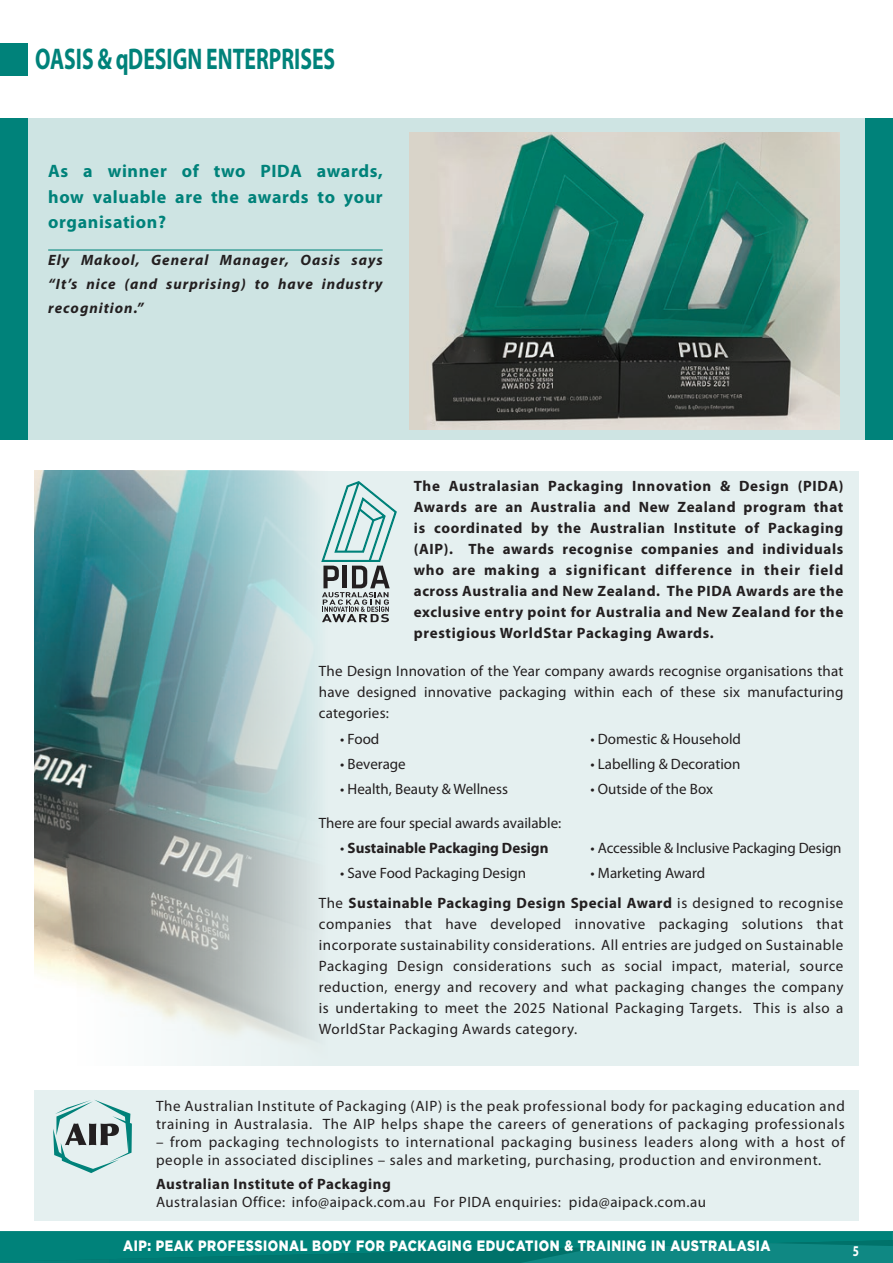
<style>
.page{position:relative;width:893px;height:1263px;background:#fff}
.page>*{position:absolute;margin:0;border:0;box-sizing:border-box;transform-origin:0 0}
.t1{font:700 30px "Myriad Pro";color:#00827a;scale:.72 1}
.t2{font:700 18px/25.5px "Myriad Pro";letter-spacing:.035em;color:#00827a;text-align:justify}
.t3{font:15px/21px "Myriad Pro";letter-spacing:.035em;color:#231f20;text-align:justify}
.t4{font:700 15px/21px "Myriad Pro";letter-spacing:.035em;color:#231f20;text-align:justify}
.t5{font:15px/29.5px "Myriad Pro";color:#231f20}
.t6{font:italic 700 15px/24px "Myriad Pro";letter-spacing:.065em;color:#231f20;text-align:justify}
.t7{font:900 15px "Gotham";letter-spacing:.045em;color:#fff;scale:.84 1}
.t8{font:15px "Myriad Pro";letter-spacing:-.01em;color:#231f20}
.t9{font:700 15px "Myriad Pro";color:#231f20}
.t10{font:700 15px "Myriad Pro";color:#fff;scale:.74 1}
.s1{font-weight:400}
.s2{font-weight:700}
</style>
<div class="page">
<div style="left:0;top:43px;width:27px;height:33px;background:#00827a"></div>
<div style="left:35px;top:471px;width:824px;height:594px;background:#e5f0f0"></div>
<img style="left:35px;top:471px;width:351px;height:594px">
<svg style="left:321px;top:481px;width:76px;height:141px"></svg>
<svg style="left:0;top:1231px;width:893px;height:32px;background:#038079"></svg>
<div style="left:35px;top:1090px;width:824px;height:131px;background:#e5f0f0"></div>
<svg style="left:53px;top:1100px;width:79px;height:73px"></svg>
<div style="left:27px;top:118px;width:839px;height:322px;background:#cee4e3"></div>
<div style="left:0;top:118px;width:27px;height:322px;background:#00827a"></div>
<div style="left:866px;top:118px;width:27px;height:322px;background:#00827a"></div>
<hr style="left:48px;top:249px;width:335px;height:2px;background:#00827a">
<img style="left:410px;top:133px;width:429px;height:297px">
<h1 class="t1" style="left:35px;top:42px;width:419px">OASIS &amp; qDESIGN ENTERPRISES</h1>
<p class="t2" style="left:48px;top:159px;width:336px">As a winner of two PIDA awards, how valuable are the awards to your organisation?</p>
<p class="t6" style="left:48px;top:248px;width:336px">Ely Makool, General Manager, Oasis says “It’s nice (and surprising) to have industry recognition.”</p>
<p class="t4" style="left:414px;top:476px;width:431px">The Australasian Packaging Innovation &amp; Design (PIDA)<br>Awards are an Australia and New Zealand program that is coordinated by the Australian Institute of Packaging (AIP). The awards recognise companies and individuals who are making a significant difference in their field across Australia and New Zealand. The PIDA Awards are the exclusive entry point for Australia and New Zealand for the prestigious WorldStar Packaging Awards.</p>
<p class="t3" style="left:319px;top:661px;width:526px">The Design Innovation of the Year company awards recognise organisations that have designed innovative packaging within each of these six manufacturing categories:</p>
<p class="t3" style="left:340px;top:728px;width:41px">• Food</p>
<p class="t5" style="left:590px;top:724px;width:152px">• Domestic &amp; Household</p>
<p class="t5" style="left:340px;top:749px;width:67px">• Beverage</p>
<p class="t5" style="left:590px;top:749px;width:151px">• Labelling &amp; Decoration</p>
<p class="t5" style="left:340px;top:774px;width:169px">• Health, Beauty &amp; Wellness</p>
<p class="t5" style="left:590px;top:774px;width:124px">• Outside of the Box</p>
<p class="t5" style="left:319px;top:808px;width:244px">There are four special awards available:</p>
<p class="t9" style="left:340px;top:840px;width:210px"><span class="s1">•</span> Sustainable Packaging Design</p>
<p class="t8" style="left:590px;top:840px;width:253px">• Accessible &amp; Inclusive Packaging Design</p>
<p class="t5" style="left:340px;top:859px;width:188px">• Save Food Packaging Design</p>
<p class="t5" style="left:319px;top:859px;width:526px;text-indent:272px">• Marketing Award<br>The <span class="s2">Sustainable Packaging Design Special Award</span> is designed to recognise</p>
<p class="t3" style="left:319px;top:913px;width:526px">companies that have developed innovative packaging solutions that incorporate sustainability considerations. All entries are judged on Sustainable Packaging Design considerations such as social impact, material, source reduction, energy and recovery and what packaging changes the company is undertaking to meet the 2025 National Packaging Targets. This is also a WorldStar Packaging Awards category.</p>
<p class="t3" style="left:156px;top:1097px;width:690px;line-height:18px">The Australian Institute of Packaging (AIP) is the peak professional body for packaging education and training in Australasia. The AIP helps shape the careers of generations of packaging professionals</p>
<p class="t3" style="left:156px;top:1133px;width:690px;line-height:18px">– from packaging technologists to international packaging business leaders along with a host of people in associated disciplines – sales and marketing, purchasing, production and environment.</p>
<p class="t4" style="left:156px;top:1174px;width:236px">Australian Institute of Packaging</p>
<p class="t3" style="left:156px;top:1192px;width:552px">Australasian Office: info@aipack.com.au For PIDA enquiries: pida@aipack.com.au</p>
<p class="t7" style="left:123px;top:1235px;width:772px">AIP: PEAK PROFESSIONAL BODY FOR PACKAGING EDUCATION &amp; TRAINING IN AUSTRALASIA</p>
<p class="t10" style="left:853px;top:1242px;width:10px">5</p>
</div>
